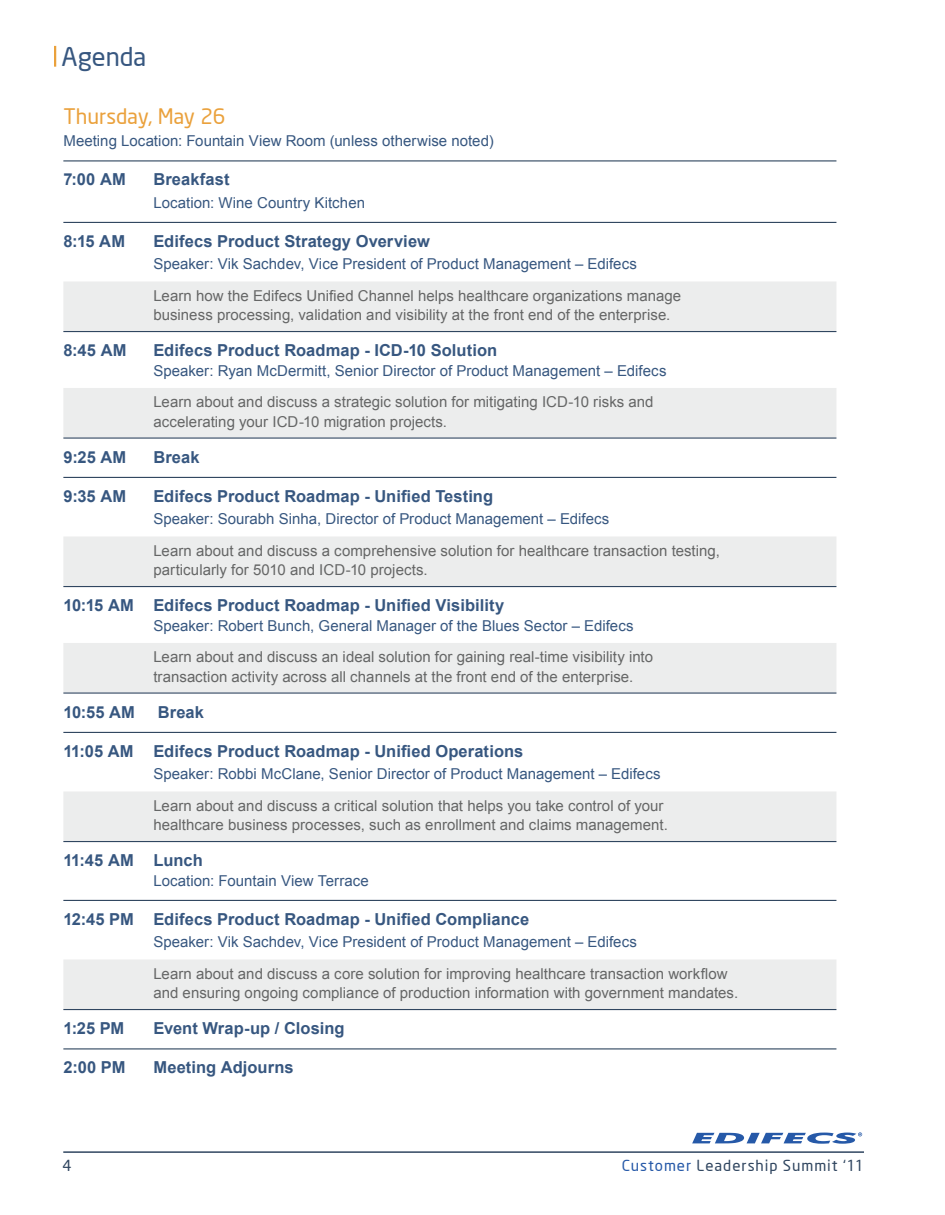
<style>
.page{position:relative;width:945px;height:1215px;background:#fff}
.page>*{position:absolute;margin:0;border:0;box-sizing:border-box;transform-origin:0 0}
.Page_Head{font:25.5px "Neo Sans";letter-spacing:-.005em;color:#375780}
.Agenda_Headline{font:21px "Neo Sans";letter-spacing:-.01em;color:#eaa13c}
.Agenda_Time_First_TH{font:700 16.5px "Arial";letter-spacing:.005em;color:#375780}
.Agenda_Time_THURS{font:700 16.5px "Arial";letter-spacing:.005em;color:#375780}
.Agenda_2Desc{font:15px/19.5px "Arial";letter-spacing:.005em;color:#656666}
.Location{font:15px "Arial";letter-spacing:.005em;color:#375780}
.t1{font:15px "Neo Sans";letter-spacing:.06em;color:#304660}
.s1{color:#2659a8}
</style>
<div class="page">
<hr style="left:54px;top:46px;width:2px;height:21px;background:#eaa13c">
<hr style="left:63px;top:1151px;width:801px;height:2px;background:#304660">
<svg style="left:692px;top:1132px;width:170px;height:12px"></svg>
<hr style="left:63px;top:160px;width:773px;height:1px;background:#304660">
<hr style="left:63px;top:222px;width:773px;height:1px;background:#304660">
<div style="left:63px;top:281px;width:773px;height:50px;background:#eceded"></div>
<hr style="left:63px;top:331px;width:773px;height:1px;background:#304660">
<div style="left:63px;top:388px;width:773px;height:49px;background:#eceded"></div>
<hr style="left:63px;top:437px;width:773px;height:2px;background:#304660">
<hr style="left:63px;top:477px;width:773px;height:1px;background:#304660">
<div style="left:63px;top:536px;width:773px;height:50px;background:#eceded"></div>
<hr style="left:63px;top:586px;width:773px;height:1px;background:#304660">
<div style="left:63px;top:643px;width:773px;height:49px;background:#eceded"></div>
<hr style="left:63px;top:692px;width:773px;height:2px;background:#304660">
<hr style="left:63px;top:732px;width:773px;height:1px;background:#304660">
<div style="left:63px;top:791px;width:773px;height:50px;background:#eceded"></div>
<hr style="left:63px;top:841px;width:773px;height:1px;background:#304660">
<hr style="left:63px;top:900px;width:773px;height:1px;background:#304660">
<div style="left:63px;top:959px;width:773px;height:50px;background:#eceded"></div>
<hr style="left:63px;top:1009px;width:773px;height:1px;background:#304660">
<hr style="left:63px;top:1048px;width:773px;height:1px;background:#304660">
<p class="Page_Head" style="left:61px;top:41px;width:87px">Agenda</p>
<p class="Agenda_Headline" style="left:63px;top:103px;width:164px">Thursday, May 26</p>
<p class="Location" style="left:63px;top:131px;width:432px">Meeting Location: Fountain View Room (unless otherwise noted)</p>
<p class="Agenda_Time_First_TH" style="left:63px;top:169px;width:64px">7:00 AM</p>
<p class="Agenda_Time_First_TH" style="left:153px;top:169px;width:78px">Breakfast</p>
<p class="Location" style="left:153px;top:193px;width:213px">Location: Wine Country Kitchen</p>
<p class="Agenda_Time_First_TH" style="left:63px;top:230px;width:63px">8:15 AM</p>
<p class="Agenda_Time_First_TH" style="left:153px;top:230px;width:278px">Edifecs Product Strategy Overview</p>
<p class="Location" style="left:153px;top:254px;width:485px">Speaker: Vik Sachdev, Vice President of Product Management – Edifecs</p>
<p class="Agenda_2Desc" style="left:153px;top:286px;width:529px">Learn how the Edifecs Unified Channel helps healthcare organizations manage business processing, validation and visibility at the front end of the enterprise.</p>
<p class="Agenda_Time_THURS" style="left:63px;top:340px;width:65px">8:45 AM</p>
<p class="Agenda_Time_THURS" style="left:153px;top:340px;width:345px">Edifecs Product Roadmap - ICD-10 Solution</p>
<p class="Location" style="left:153px;top:361px;width:515px">Speaker: Ryan McDermitt, Senior Director of Product Management – Edifecs</p>
<p class="Agenda_2Desc" style="left:153px;top:393px;width:502px">Learn about and discuss a strategic solution for mitigating ICD-10 risks and accelerating your ICD-10 migration projects.</p>
<p class="Agenda_Time_THURS" style="left:63px;top:446px;width:64px">9:25 AM</p>
<p class="Agenda_Time_THURS" style="left:153px;top:446px;width:48px">Break</p>
<p class="Agenda_Time_First_TH" style="left:63px;top:485px;width:64px">9:35 AM</p>
<p class="Agenda_Time_First_TH" style="left:153px;top:485px;width:341px">Edifecs Product Roadmap - Unified Testing</p>
<p class="Location" style="left:153px;top:509px;width:458px">Speaker: Sourabh Sinha, Director of Product Management – Edifecs</p>
<p class="Agenda_2Desc" style="left:153px;top:541px;width:568px">Learn about and discuss a comprehensive solution for healthcare transaction testing, particularly for 5010 and ICD-10 projects.</p>
<p class="Agenda_Time_THURS" style="left:63px;top:595px;width:442px">10:15 AM Edifecs Product Roadmap - Unified Visibility</p>
<p class="Location" style="left:153px;top:616px;width:482px">Speaker: Robert Bunch, General Manager of the Blues Sector – Edifecs</p>
<p class="Agenda_2Desc" style="left:153px;top:648px;width:501px">Learn about and discuss an ideal solution for gaining real-time visibility into transaction activity across all channels at the front end of the enterprise.</p>
<p class="Agenda_Time_THURS" style="left:63px;top:701px;width:73px">10:55 AM</p>
<p class="Agenda_Time_THURS" style="left:158px;top:701px;width:48px">Break</p>
<p class="Agenda_Time_First_TH" style="left:63px;top:740px;width:462px">11:05 AM Edifecs Product Roadmap - Unified Operations</p>
<p class="Location" style="left:153px;top:764px;width:509px">Speaker: Robbi McClane, Senior Director of Product Management – Edifecs</p>
<p class="Agenda_2Desc" style="left:153px;top:796px;width:516px">Learn about and discuss a critical solution that helps you take control of your healthcare business processes, such as enrollment and claims management.</p>
<p class="Agenda_Time_THURS" style="left:63px;top:850px;width:141px">11:45 AM Lunch</p>
<p class="Location" style="left:153px;top:871px;width:217px">Location: Fountain View Terrace</p>
<p class="Agenda_Time_First_TH" style="left:63px;top:908px;width:468px">12:45 PM Edifecs Product Roadmap - Unified Compliance</p>
<p class="Location" style="left:153px;top:932px;width:485px">Speaker: Vik Sachdev, Vice President of Product Management – Edifecs</p>
<p class="Agenda_2Desc" style="left:153px;top:964px;width:586px">Learn about and discuss a core solution for improving healthcare transaction workflow and ensuring ongoing compliance of production information with government mandates.</p>
<p class="Agenda_Time_THURS" style="left:63px;top:1018px;width:62px">1:25 PM</p>
<p class="Agenda_Time_THURS" style="left:153px;top:1018px;width:193px">Event Wrap-up / Closing</p>
<p class="Agenda_Time_First_TH" style="left:63px;top:1057px;width:64px">2:00 PM</p>
<p class="Agenda_Time_First_TH" style="left:153px;top:1057px;width:142px">Meeting Adjourns</p>
<p class="t1" style="left:62px;top:1156px;width:11px">4</p>
<p class="t1" style="left:622px;top:1156px;width:244px"><span class="s1">Customer</span> Leadership Summit ‘11</p>
</div>
